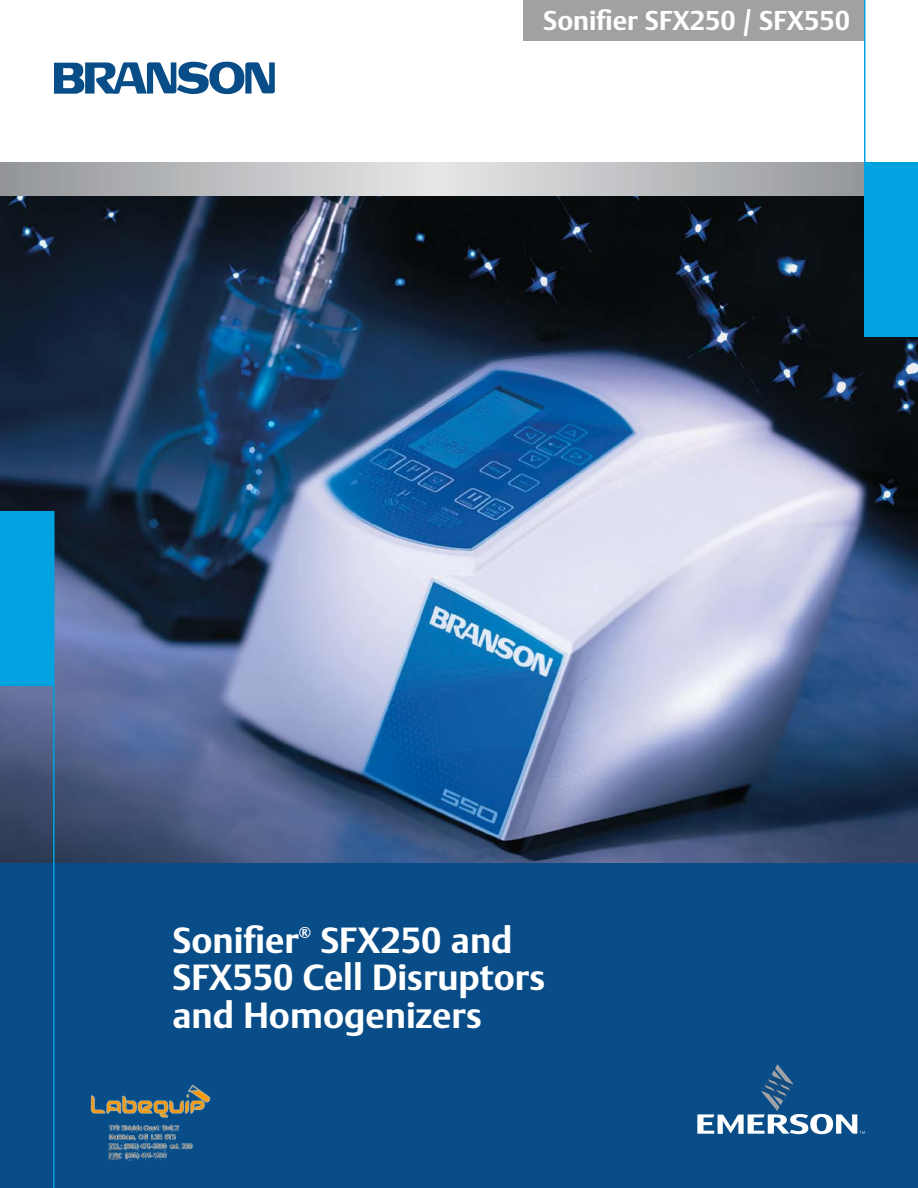
<style>
.page{position:relative;width:918px;height:1188px;background:#fff}
.page>*{position:absolute;margin:0;border:0;box-sizing:border-box;transform-origin:0 0}
.t1{font:700 36px/37.5px "DTL Argo TOT";color:#fff}
.t2{font:700 27px "DTL Argo TOT";color:#fff}
.t3{font:700 15.75px "DTL Argo TOT";color:#fff}
</style>
<div class="page">
<img style="left:0;top:195px;width:918px;height:668px">
<svg style="left:54px;top:62px;width:221px;height:32px"></svg>
<svg style="left:1px;top:162px;width:863px;height:33px;background:#bcbdc0"></svg>
<div style="left:864px;top:162px;width:54px;height:175px;background:#00a2df"></div>
<div style="left:0;top:511px;width:54px;height:175px;background:#00a2df"></div>
<hr style="left:864px;top:0;width:2px;height:337px;background:#00a2df">
<hr style="left:0;top:162px;width:1px;height:33px;background:#939598">
<div style="left:523px;top:0;width:340px;height:40px;background:#9fa1a3"></div>
<div style="left:0;top:863px;width:918px;height:325px;background:#084d88"></div>
<svg style="left:697px;top:1064px;width:168px;height:70px"></svg>
<hr style="left:53px;top:511px;width:2px;height:677px;background:#00a2df">
<img style="left:90px;top:1084px;width:121px;height:77px">
<p class="t2" style="left:543px;top:7px;width:309px">SFX550 / SFX250 Sonifier</p>
<p class="t2" style="left:557px;top:8px;width:294px">onifier SFX250 / SFX550</p>
<p class="t1" style="left:173px;top:924px;width:128px">Sonifier</p>
<p class="t3" style="left:299px;top:925px;width:14px">®</p>
<p class="t1" style="left:173px;top:924px;width:374px;text-indent:148px">SFX250 and<br>SFX550 Cell Disruptors and Homogenizers</p>
</div>
